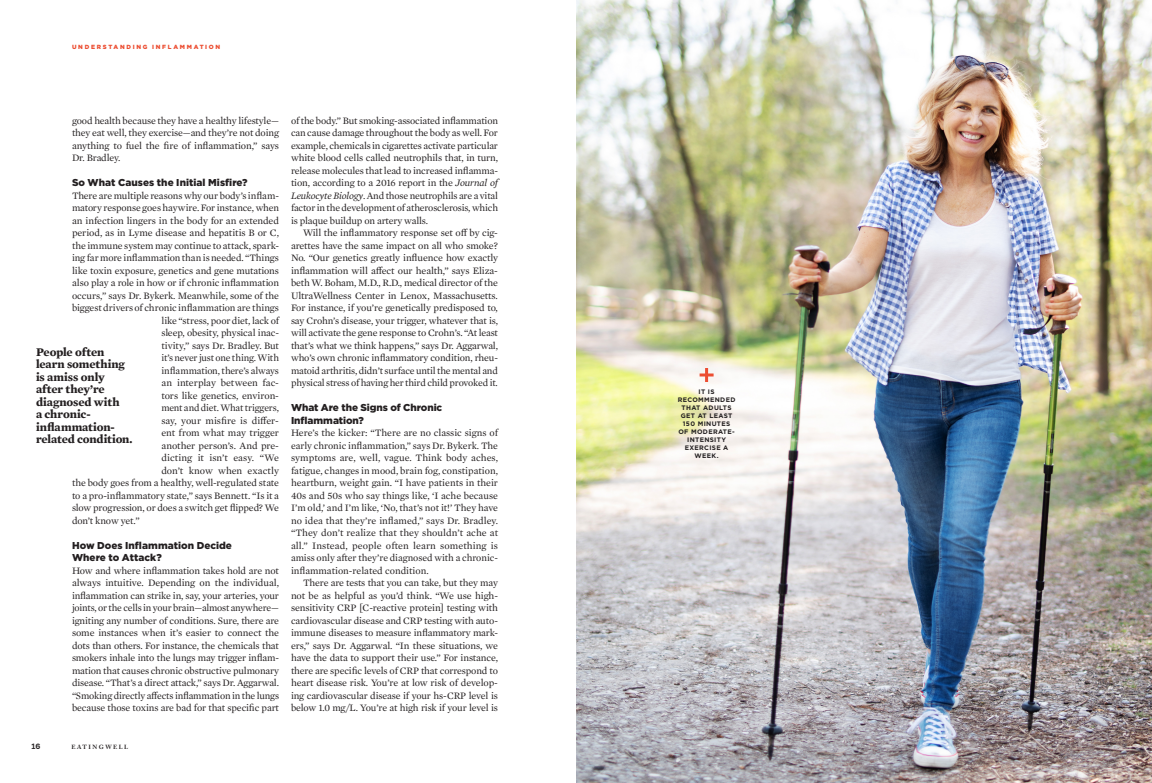
<style>
.page{position:relative;width:1152px;height:783px;background:#fff}
.page>*{position:absolute;margin:0;border:0;box-sizing:border-box;transform-origin:0 0}
.PULLQUOTE{font:700 12px/12.5px "Mercury Text G1";letter-spacing:-.01em;color:#231f20}
.TEXT_JUSTIFIED{font:10px/12.5px "Mercury Text G1";letter-spacing:-.015em;color:#231f20;text-align:justify}
.TEXT_JUSTIFIED-2{font:900 10px/12.5px "Gotham";color:#231f20}
.TEXT_SUBHED_B{font:900 10px "Gotham";letter-spacing:.005em;color:#231f20}
.TEXT_JUSTIFIED-3{font:10px "Mercury Text G1";letter-spacing:.005em;color:#231f20}
.FOLIO_PAGE_NUMBER{font:700 7.5px "Sanchez";color:#231f20}
.FACT_BLACK{font:700 6.5px/8px "Gotham";letter-spacing:.05em;color:#231f20;text-align:center}
.FOLIO_CHAPTER_SLUG{font:900 6px "Gotham";letter-spacing:.285em;color:#ec4d31}
.FOLIO_EATING_WELL{font:700 6px "Adobe Caslon Pro";letter-spacing:.25em;color:#231f20}
.s1{font-style:italic}
</style>
<div class="page">
<img style="left:576px;top:0;width:576px;height:783px">
<hr style="left:705px;top:368px;width:3px;height:14px;background:#ec4d31">
<svg style="left:700px;top:374px;width:14px;height:2px"></svg>
<p class="FOLIO_CHAPTER_SLUG" style="left:72px;top:42px;width:150px">UNDERSTANDING INFLAMMATION</p>
<p class="TEXT_JUSTIFIED" style="left:72px;top:113px;width:209px">good health because they have a healthy lifestyle— they eat well, they exercise—and they’re not doing anything to fuel the fire of inflammation,” says Dr. Bradley.</p>
<p class="TEXT_SUBHED_B" style="left:72px;top:176px;width:177px">So What Causes the Initial Misfire?</p>
<p class="TEXT_JUSTIFIED" style="left:72px;top:188px;width:209px">There are multiple reasons why our body’s inflam-</p>
<p class="TEXT_JUSTIFIED" style="left:72px;top:201px;width:208px">matory response goes haywire. For instance, when</p>
<p class="TEXT_JUSTIFIED" style="left:72px;top:213px;width:208px">an infection lingers in the body for an extended</p>
<p class="TEXT_JUSTIFIED" style="left:72px;top:226px;width:209px">period, as in Lyme disease and hepatitis B or C,</p>
<p class="TEXT_JUSTIFIED" style="left:72px;top:238px;width:209px">the immune system may continue to attack, spark-</p>
<p class="TEXT_JUSTIFIED" style="left:72px;top:251px;width:209px">ing far more inflammation than is needed. “Things</p>
<p class="TEXT_JUSTIFIED" style="left:72px;top:263px;width:209px">like toxin exposure, genetics and gene mutations</p>
<p class="TEXT_JUSTIFIED" style="left:72px;top:276px;width:209px">also play a role in how or if chronic inflammation</p>
<p class="TEXT_JUSTIFIED" style="left:72px;top:288px;width:209px">occurs,” says Dr. Bykerk. Meanwhile, some of the</p>
<p class="TEXT_JUSTIFIED" style="left:72px;top:301px;width:209px">biggest drivers of chronic inflammation are things</p>
<p class="TEXT_JUSTIFIED" style="left:162px;top:313px;width:119px">like “stress, poor diet, lack of</p>
<p class="TEXT_JUSTIFIED" style="left:162px;top:326px;width:119px">sleep, obesity, physical inac-</p>
<p class="TEXT_JUSTIFIED" style="left:162px;top:338px;width:119px">tivity,” says Dr. Bradley. But</p>
<p class="TEXT_JUSTIFIED" style="left:162px;top:351px;width:119px">it’s never just one thing. With</p>
<p class="TEXT_JUSTIFIED" style="left:162px;top:363px;width:119px">inflammation, there’s always</p>
<p class="TEXT_JUSTIFIED" style="left:162px;top:376px;width:119px">an interplay between fac-</p>
<p class="TEXT_JUSTIFIED" style="left:162px;top:388px;width:119px">tors like genetics, environ-</p>
<p class="TEXT_JUSTIFIED" style="left:162px;top:401px;width:119px">ment and diet. What triggers,</p>
<p class="TEXT_JUSTIFIED" style="left:162px;top:413px;width:119px">say, your misfire is differ-</p>
<p class="TEXT_JUSTIFIED" style="left:162px;top:426px;width:119px">ent from what may trigger</p>
<p class="TEXT_JUSTIFIED" style="left:162px;top:438px;width:119px">another person’s. And pre-</p>
<p class="TEXT_JUSTIFIED-3" style="left:162px;top:450px;width:119px">dicting it isn’t easy. “We</p>
<p class="TEXT_JUSTIFIED" style="left:162px;top:463px;width:119px">don’t know when exactly</p>
<p class="TEXT_JUSTIFIED" style="left:72px;top:476px;width:209px">the body goes from a healthy, well-regulated state</p>
<p class="TEXT_JUSTIFIED" style="left:72px;top:488px;width:209px">to a pro-inflammatory state,” says Bennett. “Is it a</p>
<p class="TEXT_JUSTIFIED" style="left:72px;top:501px;width:208px">slow progression, or does a switch get flipped? We</p>
<p class="TEXT_JUSTIFIED" style="left:72px;top:513px;width:69px">don’t know yet.”</p>
<p class="TEXT_JUSTIFIED-2" style="left:72px;top:539px;width:161px">How Does Inflammation Decide<br>Where to Attack?</p>
<p class="TEXT_JUSTIFIED" style="left:72px;top:563px;width:209px">How and where inflammation takes hold are not always intuitive. Depending on the individual, inflammation can strike in, say, your arteries, your joints, or the cells in your brain—almost anywhere— igniting any number of conditions. Sure, there are some instances when it’s easier to connect the dots than others. For instance, the chemicals that smokers inhale into the lungs may trigger inflam&shy;mation that causes chronic obstructive pulmonary disease. “That’s a direct attack,” says Dr. Aggarwal. “Smoking directly affects inflammation in the lungs because those toxins are bad for that specific part</p>
<p class="PULLQUOTE" style="left:36px;top:345px;width:98px">People often learn something is amiss only after they’re diagnosed with<br>a chronic&shy;inflammation&shy;related condition.</p>
<p class="TEXT_JUSTIFIED" style="left:291px;top:113px;width:209px">of the body.” But smoking-associated inflammation can cause damage throughout the body as well. For example, chemicals in cigarettes activate particular white blood cells called neutrophils that, in turn, release molecules that lead to increased inflamma&shy;tion, according to a 2016 report in the <span class="s1">Journal of Leukocyte Biology</span>. And those neutrophils are a vital factor in the development of atherosclerosis, which is plaque buildup on artery walls.</p>
<p class="TEXT_JUSTIFIED" style="left:291px;top:226px;width:209px;text-indent:12px">Will the inflammatory response set off by cig&shy;arettes have the same impact on all who smoke?<br>No. “Our genetics greatly influence how exactly inflammation will affect our health,” says Eliza&shy;beth W. Boham, M.D., R.D., medical director of the UltraWellness Center in Lenox, Massachusetts.<br>For instance, if you’re genetically predisposed to, say Crohn’s disease, your trigger, whatever that is, will activate the gene response to Crohn’s. “At least that’s what we think happens,” says Dr. Aggarwal, who’s own chronic inflammatory condition, rheu&shy;matoid arthritis, didn’t surface until the mental and physical stress of having her third child provoked it.</p>
<p class="TEXT_JUSTIFIED-2" style="left:291px;top:401px;width:153px">What Are the Signs of Chronic<br>Inflammation?</p>
<p class="TEXT_JUSTIFIED" style="left:291px;top:426px;width:209px">Here’s the kicker: “There are no classic signs of early chronic inflammation,” says Dr. Bykerk. The symptoms are, well, vague. Think body aches, fatigue, changes in mood, brain fog, constipation, heartburn, weight gain. “I have patients in their 40s and 50s who say things like, ‘I ache because I’m old,’ and I’m like, ‘No, that’s not it!’ They have no idea that they’re inflamed,” says Dr. Bradley. “They don’t realize that they shouldn’t ache at all.” Instead, people often learn something is amiss only after they’re diagnosed with a chronic&shy;inflammation-related condition.</p>
<p class="TEXT_JUSTIFIED" style="left:291px;top:576px;width:209px;text-indent:12px">There are tests that you can take, but they may not be as helpful as you’d think. “We use high&shy;sensitivity CRP [C-reactive protein] testing with cardiovascular disease and CRP testing with auto&shy;immune diseases to measure inflammatory mark&shy;ers,” says Dr. Aggarwal. “In these situations, we have the data to support their use.” For instance, there are specific levels of CRP that correspond to heart disease risk. You’re at low risk of develop&shy;ing cardiovascular disease if your hs-CRP level is below 1.0 mg/L. You’re at high risk if your level is</p>
<p class="FOLIO_PAGE_NUMBER" style="left:32px;top:741px;width:10px">16</p>
<p class="FOLIO_EATING_WELL" style="left:71px;top:743px;width:58px">EATINGWELL</p>
<p class="FACT_BLACK" style="left:678px;top:388px;width:59px">IT IS<br>RECOMMENDED<br>THAT ADULTS<br>GET AT LEAST<br>150 MINUTES<br>OF MODERATE-<br>INTENSITY<br>EXERCISE A<br>WEEK.</p>
</div>
